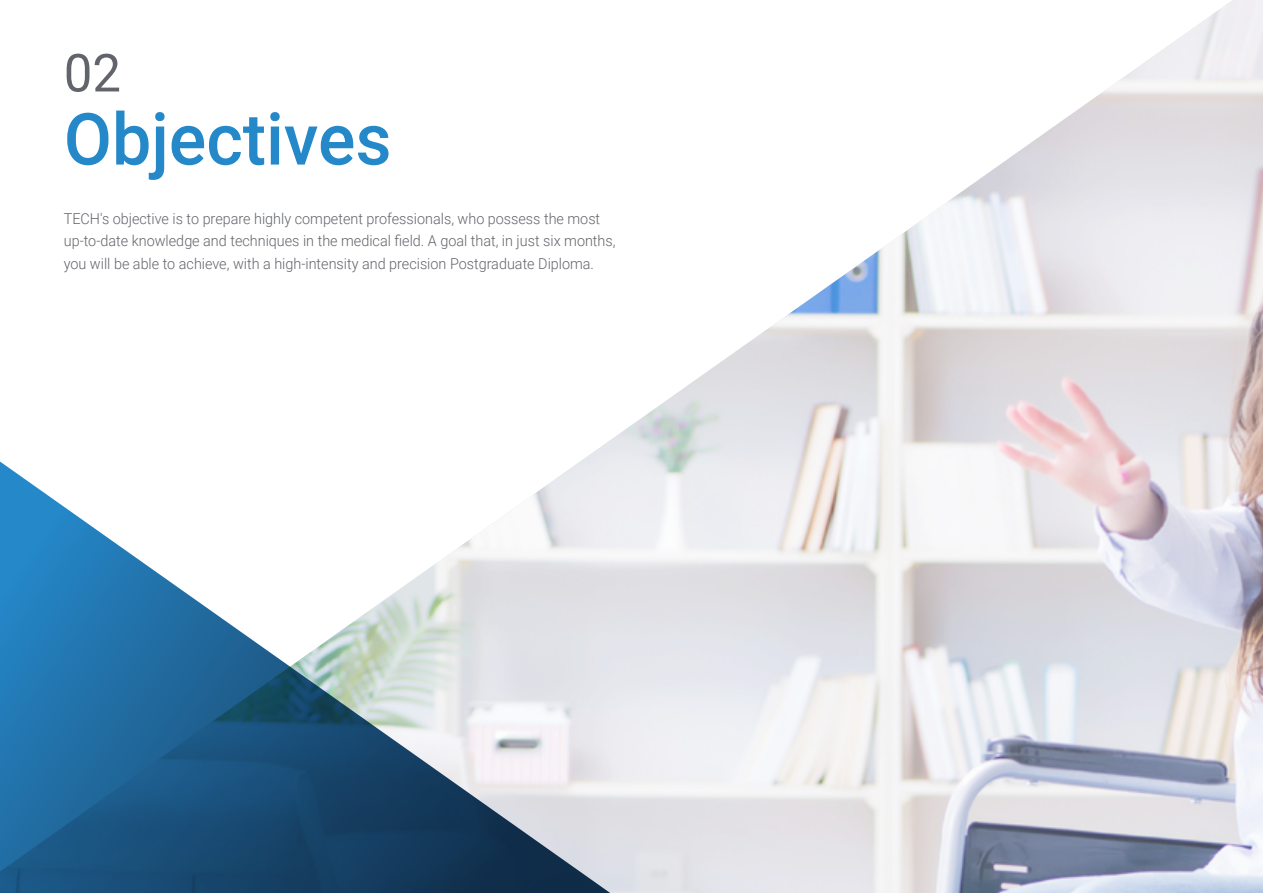
<style>
.page{position:relative;width:1263px;height:893px;background:#fff}
.page>*{position:absolute;margin:0;border:0;box-sizing:border-box;transform-origin:0 0}
.t1{font:500 72px "Roboto";color:#2488c9}
.t2{font:52.5px "Roboto";color:#61646a}
.t3{font:300 15px/22.5px "Roboto";color:#61646a;scale:.96 1}
</style>
<div class="page">
<img style="left:602px;top:0;width:661px;height:893px">
<svg style="left:0;top:446px;width:640px;height:447px"></svg>
<h2 class="t2" style="left:64px;top:36px;width:59px">02</h2>
<h1 class="t1" style="left:64px;top:89px;width:329px">Objectives</h1>
<p class="t3" style="left:64px;top:207px;width:576px">TECH's objective is to prepare highly competent professionals, who possess the most up-to-date knowledge and techniques in the medical field. A goal that, in just six months, you will be able to achieve, with a high-intensity and precision Postgraduate Diploma.</p>
</div>
